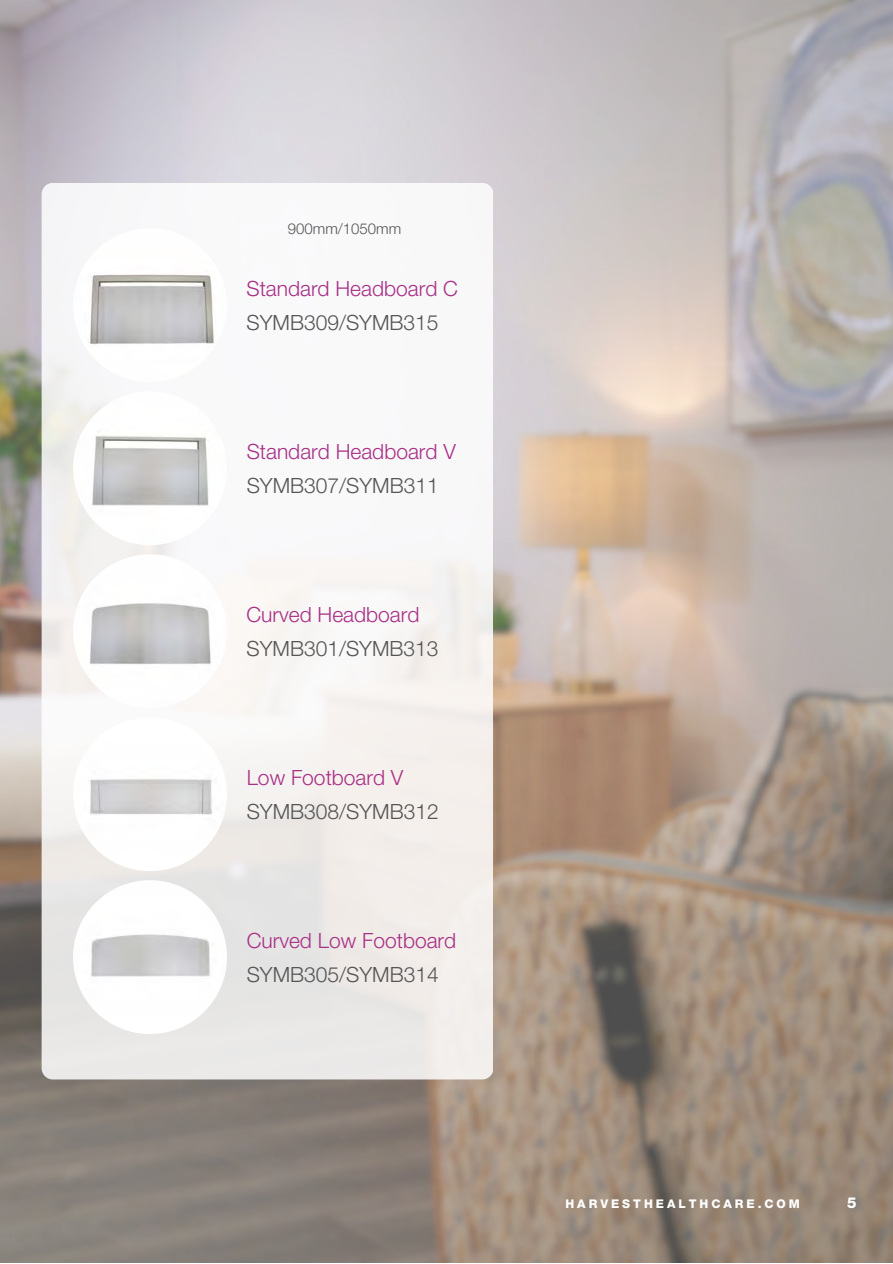
<style>
.page{position:relative;width:893px;height:1264px;background:#fff}
.page>*{position:absolute;margin:0;border:0;box-sizing:border-box;transform-origin:0 0}
.t1{font:300 21px "Helvetica Neue";color:#a82e86}
.t2{font:300 21px "Helvetica Neue";color:#545454}
.t3{font:300 15px "Helvetica Neue";color:#545454}
.t4{font:800 15px "Helvetica Neue";color:#fff}
.t5{font:800 12px "Helvetica Neue";letter-spacing:.25em;color:#fff}
</style>
<div class="page">
<img style="left:0;top:0;width:892px;height:1262px">
<div style="left:42px;top:183px;width:451px;height:896px;background:linear-gradient(to bottom,#fcfcfd,#ece9e6);border-radius:11px"></div>
<img style="left:73px;top:228px;width:154px;height:154px;border-radius:50%">
<img style="left:73px;top:391px;width:154px;height:154px;border-radius:50%">
<img style="left:73px;top:554px;width:154px;height:154px;border-radius:50%">
<img style="left:73px;top:717px;width:154px;height:154px;border-radius:50%">
<img style="left:73px;top:880px;width:154px;height:153px;border-radius:50%">
<p class="t3" style="left:288px;top:219px;width:115px">900mm/1050mm</p>
<p class="t1" style="left:246px;top:275px;width:213px">Standard Headboard C</p>
<p class="t2" style="left:246px;top:310px;width:193px">SYMB309/SYMB315</p>
<p class="t1" style="left:247px;top:438px;width:211px">Standard Headboard V</p>
<p class="t2" style="left:247px;top:473px;width:193px">SYMB307/SYMB311</p>
<p class="t1" style="left:246px;top:601px;width:174px">Curved Headboard</p>
<p class="t2" style="left:246px;top:636px;width:193px">SYMB301/SYMB313</p>
<p class="t1" style="left:247px;top:764px;width:158px">Low Footboard V</p>
<p class="t2" style="left:247px;top:799px;width:193px">SYMB308/SYMB312</p>
<p class="t1" style="left:247px;top:927px;width:211px">Curved Low Footboard</p>
<p class="t2" style="left:247px;top:962px;width:193px">SYMB305/SYMB314</p>
<p class="t5" style="left:565px;top:1196px;width:236px">HARVESTHEALTHCARE.COM</p>
<p class="t4" style="left:847px;top:1193px;width:11px">5</p>
</div>
